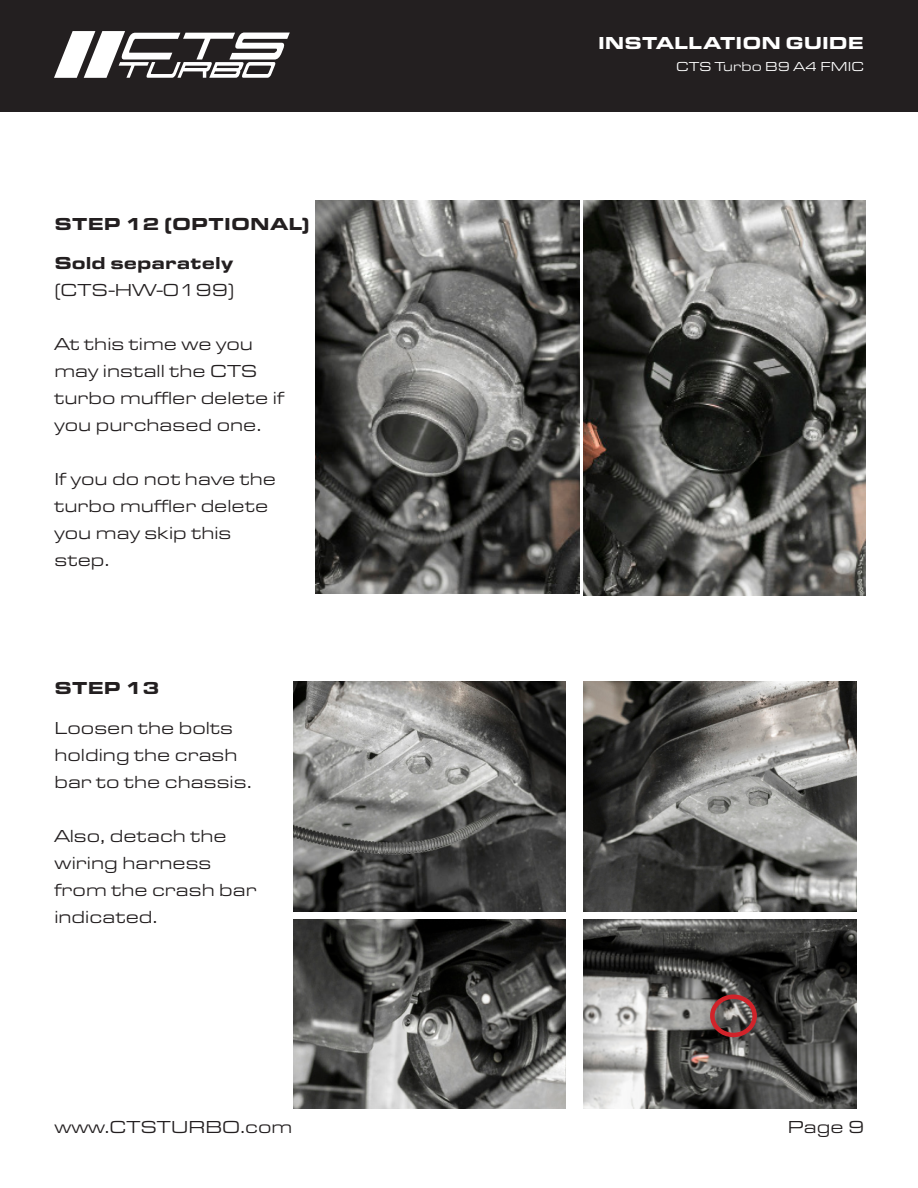
<style>
.page{position:relative;width:918px;height:1188px;background:#fff}
.page>*{position:absolute;margin:0;border:0;box-sizing:border-box;transform-origin:0 0}
.t1{font:18px/27px "Eurostile Ext";color:#231f20}
.t2{font:900 18px "Eurostile Ext";color:#231f20}
.t3{font:900 18px "Eurostile Ext";color:#fff}
.t4{font:13.5px "Eurostile Ext";color:#fff}
</style>
<div class="page">
<div style="left:1px;top:0;width:917px;height:112px;background:#231f20"></div>
<svg style="left:54px;top:31px;width:236px;height:47px"></svg>
<img style="left:294px;top:682px;width:271px;height:230px">
<img style="left:316px;top:200px;width:263px;height:394px">
<img style="left:583px;top:200px;width:282px;height:395px">
<img style="left:583px;top:682px;width:273px;height:230px">
<img style="left:294px;top:920px;width:271px;height:189px">
<img style="left:583px;top:920px;width:273px;height:189px">
<div style="left:710px;top:994px;width:47px;height:43px;border:4px solid #d1232a;border-radius:50%"></div>
<p class="t3" style="left:598px;top:29px;width:267px">INSTALLATION GUIDE</p>
<p class="t2" style="left:54px;top:211px;width:257px">STEP 12 (OPTIONAL)</p>
<p class="t2" style="left:54px;top:249px;width:181px">Sold separately</p>
<p class="t1" style="left:54px;top:276px;width:181px">(CTS-HW-0199)</p>
<p class="t1" style="left:54px;top:330px;width:231px">At this time we you may install the CTS turbo muffler delete if you purchased one.</p>
<p class="t1" style="left:54px;top:465px;width:223px">If you do not have the turbo muffler delete you may skip this step.</p>
<p class="t2" style="left:54px;top:674px;width:107px">STEP 13</p>
<p class="t1" style="left:54px;top:713px;width:199px">Loosen the bolts holding the crash bar to the chassis.</p>
<p class="t1" style="left:54px;top:821px;width:204px">Also, detach the wiring harness from the crash bar indicated.</p>
<p class="t4" style="left:676px;top:58px;width:189px">CTS Turbo B9 A4 FMIC</p>
<p class="t1" style="left:54px;top:1113px;width:240px">www.CTSTURBO.com</p>
<p class="t1" style="left:788px;top:1113px;width:78px">Page 9</p>
</div>
